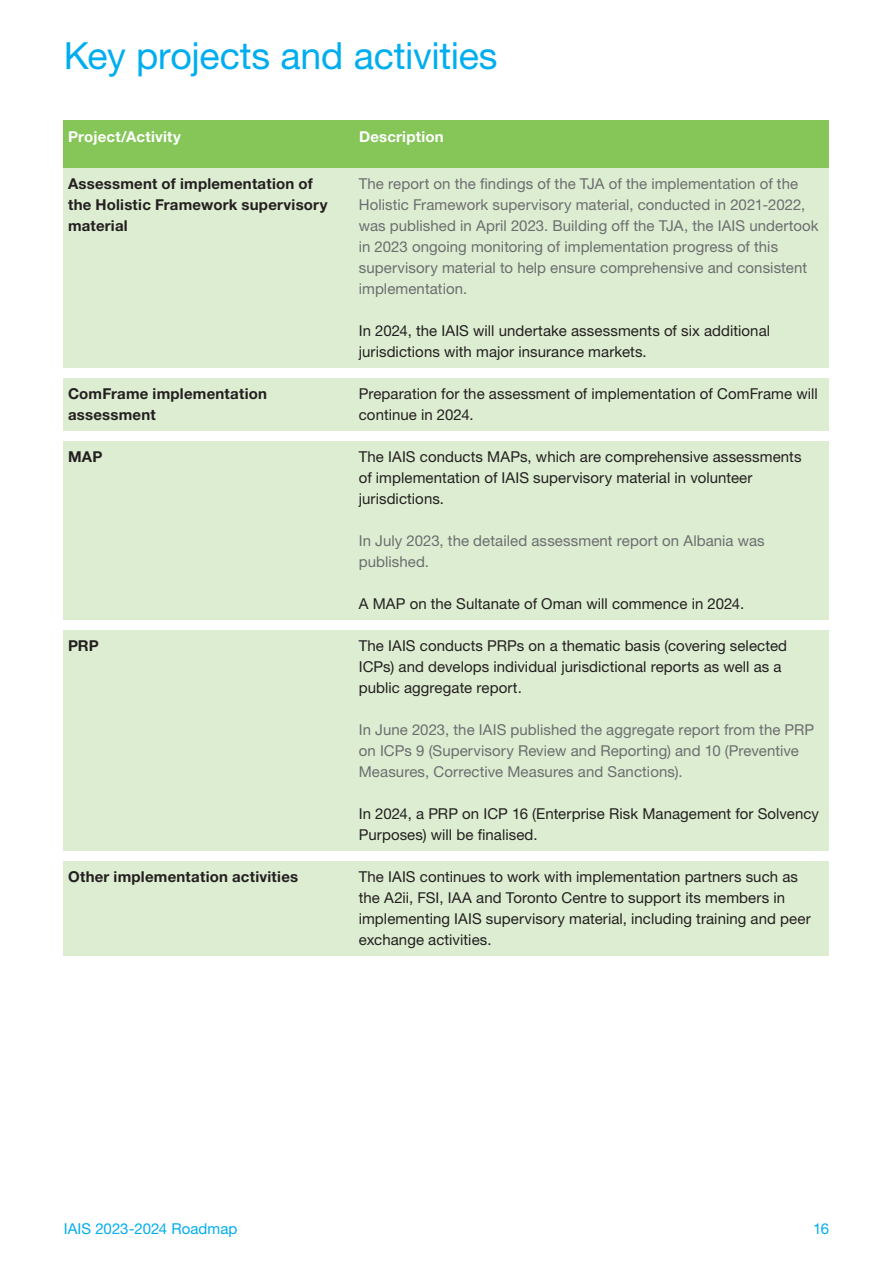
<style>
.page{position:relative;width:893px;height:1263px;background:#fff}
.page>*{position:absolute;margin:0;border:0;box-sizing:border-box;transform-origin:0 0}
.t1{font:37.5px "Helvetica Neue LT Std";letter-spacing:-.01em;color:#00aeef}
.t2{font:15px/21px "Helvetica Neue LT Std";letter-spacing:.005em;color:#231f20}
.t3{font:15px/21px "Helvetica Neue LT Std";letter-spacing:.005em;color:#6c6d70}
.t4{font:700 15px/21px "Helvetica Neue LT Std";letter-spacing:.015em;color:#231f20}
.t5{font:700 15px "Helvetica Neue LT Std";letter-spacing:.015em;color:#fff}
.t6{font:15px "Helvetica Neue LT Std";letter-spacing:.005em;color:#00aeef}
</style>
<div class="page">
<div style="left:64px;top:861px;width:765px;height:95px;background:#ddedd1"></div>
<div style="left:64px;top:441px;width:765px;height:179px;background:#ddedd1"></div>
<div style="left:64px;top:630px;width:765px;height:220px;background:#ddedd1"></div>
<div style="left:64px;top:378px;width:765px;height:52px;background:#ddedd1"></div>
<div style="left:64px;top:168px;width:765px;height:200px;background:#ddedd1"></div>
<div style="left:64px;top:121px;width:765px;height:47px;background:#86c659"></div>
<h1 class="t1" style="left:64px;top:33px;width:435px">Key projects and activities</h1>
<p class="t5" style="left:68px;top:127px;width:114px">Project/Activity</p>
<p class="t5" style="left:359px;top:127px;width:86px">Description</p>
<p class="t4" style="left:68px;top:173px;width:261px">Assessment of implementation of the Holistic Framework supervisory material</p>
<p class="t4" style="left:68px;top:383px;width:200px">ComFrame implementation assessment</p>
<p class="t4" style="left:68px;top:446px;width:36px">MAP</p>
<p class="t4" style="left:68px;top:635px;width:32px">PRP</p>
<p class="t4" style="left:68px;top:866px;width:232px">Other implementation activities</p>
<p class="t3" style="left:359px;top:173px;width:461px">The report on the findings of the TJA of the implementation of the Holistic Framework supervisory material, conducted in 2021-2022, was published in April 2023. Building off the TJA, the IAIS undertook in 2023 ongoing monitoring of implementation progress of this supervisory material to help ensure comprehensive and consistent implementation.</p>
<p class="t2" style="left:359px;top:320px;width:413px">In 2024, the IAIS will undertake assessments of six additional jurisdictions with major insurance markets.</p>
<p class="t2" style="left:359px;top:383px;width:460px">Preparation for the assessment of implementation of ComFrame will continue in 2024.</p>
<p class="t2" style="left:359px;top:446px;width:444px">The IAIS conducts MAPs, which are comprehensive assessments of implementation of IAIS supervisory material in volunteer jurisdictions.</p>
<p class="t3" style="left:359px;top:530px;width:407px">In July 2023, the detailed assessment report on Albania was published.</p>
<p class="t2" style="left:359px;top:593px;width:387px">A MAP on the Sultanate of Oman will commence in 2024.</p>
<p class="t2" style="left:359px;top:635px;width:430px">The IAIS conducts PRPs on a thematic basis (covering selected<br>ICPs) and develops individual jurisdictional reports as well as a public aggregate report.</p>
<p class="t3" style="left:359px;top:719px;width:457px">In June 2023, the IAIS published the aggregate report from the PRP on ICPs 9 (Supervisory Review and Reporting) and 10 (Preventive<br>Measures, Corrective Measures and Sanctions).</p>
<p class="t2" style="left:359px;top:803px;width:462px">In 2024, a PRP on ICP 16 (Enterprise Risk Management for Solvency<br>Purposes) will be finalised.</p>
<p class="t2" style="left:359px;top:866px;width:453px">The IAIS continues to work with implementation partners such as the A2ii, FSI, IAA and Toronto Centre to support its members in implementing IAIS supervisory material, including training and peer exchange activities.</p>
<p class="t6" style="left:64px;top:1220px;width:175px">IAIS 2023-2024 Roadmap</p>
<p class="t6" style="left:813px;top:1220px;width:17px">16</p>
</div>
